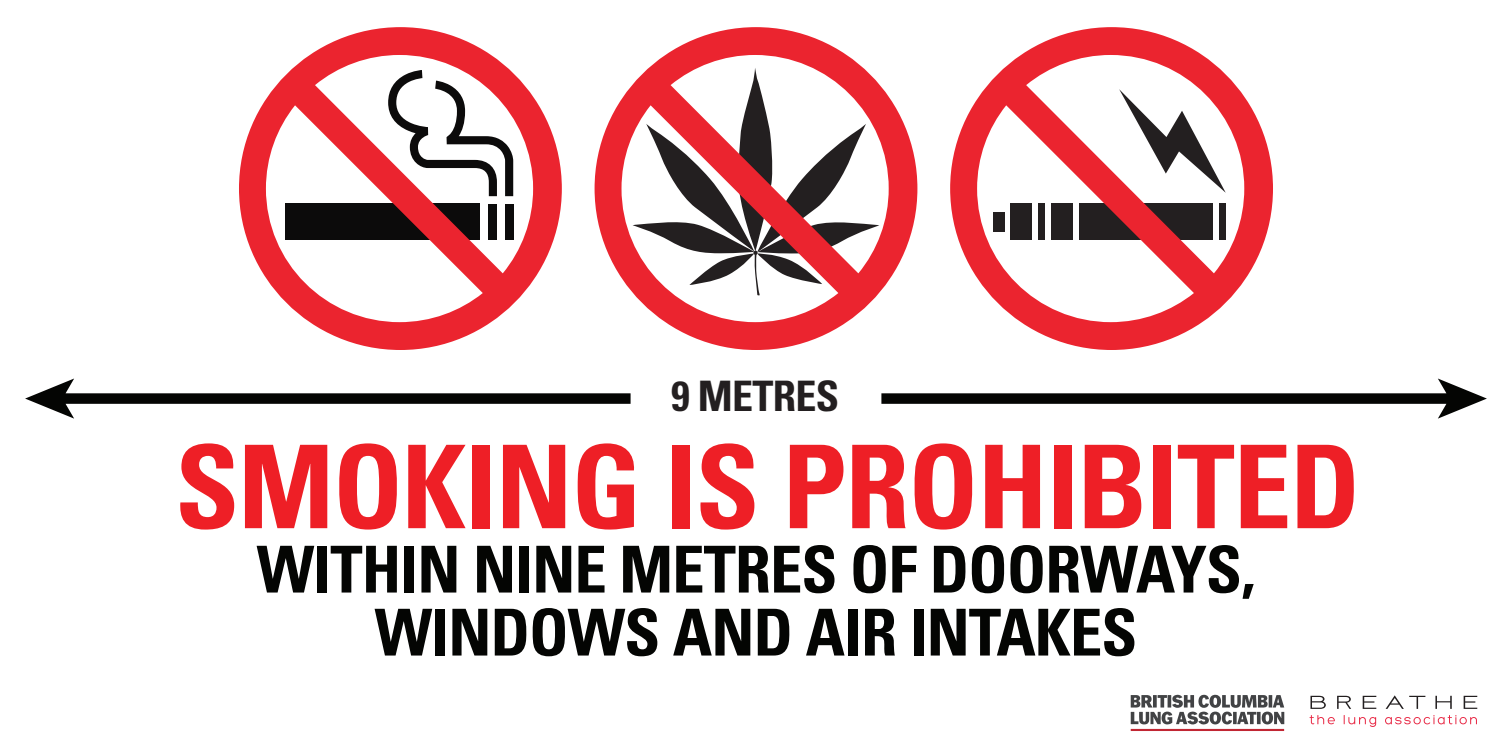
<style>
.page{position:relative;width:1512px;height:756px;background:#fff}
.page>*{position:absolute;margin:0;border:0;box-sizing:border-box;transform-origin:0 0}
.t1{font:700 condensed 115.5px "Univers";letter-spacing:-.01em;color:#ee1f26}
.t2{font:700 condensed 64.75px/63px "Univers";letter-spacing:-.015em;color:#040503;text-align:center}
.t3{font:700 condensed 42px "Univers";letter-spacing:-.015em;color:#231f20}
</style>
<div class="page">
<svg style="left:25px;top:379px;width:606px;height:40px"></svg>
<svg style="left:881px;top:379px;width:606px;height:40px"></svg>
<svg style="left:239px;top:27px;width:323px;height:323px"></svg>
<svg style="left:595px;top:27px;width:322px;height:323px"></svg>
<svg style="left:950px;top:27px;width:323px;height:323px"></svg>
<svg style="left:1311px;top:695px;width:166px;height:14px"></svg>
<svg style="left:1309px;top:715px;width:26px;height:9px"></svg>
<svg style="left:1344px;top:715px;width:32px;height:12px"></svg>
<svg style="left:1385px;top:715px;width:92px;height:9px"></svg>
<svg style="left:1131px;top:695px;width:153px;height:36px"></svg>
<p class="t3" style="left:671px;top:370px;width:170px">9 METRES</p>
<h1 class="t1" style="left:175px;top:416px;width:1187px">SMOKING IS PROHIBITED</h1>
<p class="t2" style="left:257px;top:538px;width:1000px">WITHIN NINE METRES OF DOORWAYS,<br>WINDOWS AND AIR INTAKES</p>
</div>
